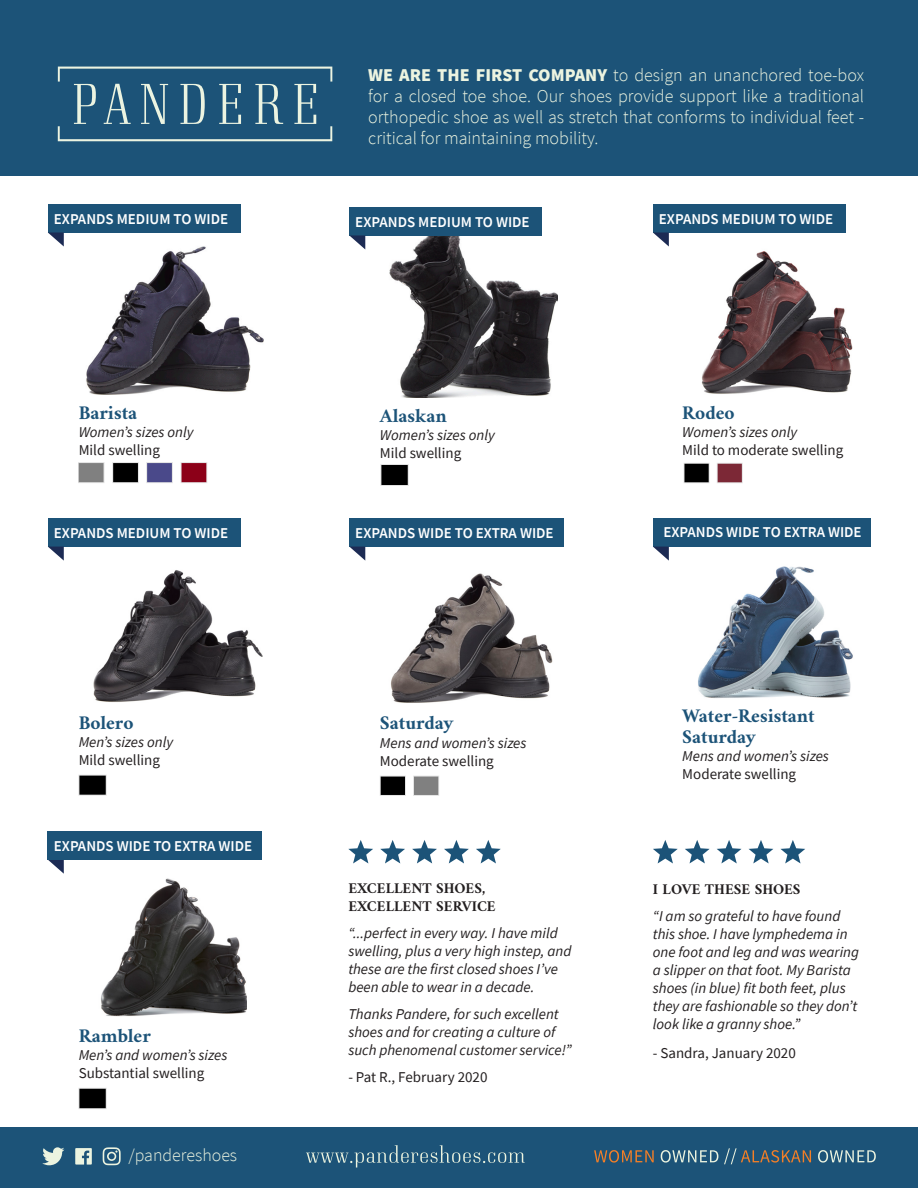
<style>
.page{position:relative;width:918px;height:1188px;background:#fff}
.page>*{position:absolute;margin:0;border:0;box-sizing:border-box;transform-origin:0 0}
.t1{font:700 19.5px "Amiri";color:#1c5378}
.t2{font:300 18px/21px "Source Sans Pro";color:#ecf4e0;text-align:justify}
.t3{font:300 17.7px "Source Sans Pro";color:#ecf4e0}
.t4{font:italic 15px/18px "Source Sans Pro";color:#231f20}
.t5{font:15px "Source Sans Pro";color:#231f20}
.t6{font:600 15px "Source Sans Pro";color:#fff}
.t7{font:700 15px "Amiri";color:#231f20}
.s1{font-weight:900}
</style>
<div class="page">
<div style="left:0;top:0;width:918px;height:176px;background:#1c5378"></div>
<div style="left:0;top:1128px;width:918px;height:60px;background:#1c5378"></div>
<svg style="left:306px;top:1145px;width:219px;height:23px"></svg>
<svg style="left:103px;top:1147px;width:18px;height:18px"></svg>
<svg style="left:75px;top:1148px;width:17px;height:17px"></svg>
<svg style="left:42px;top:1147px;width:22px;height:18px"></svg>
<svg style="left:661px;top:1150px;width:57px;height:13px"></svg>
<svg style="left:594px;top:1150px;width:60px;height:13px"></svg>
<svg style="left:818px;top:1150px;width:58px;height:13px"></svg>
<svg style="left:724px;top:1148px;width:87px;height:16px"></svg>
<svg style="left:58px;top:67px;width:274px;height:74px"></svg>
<img style="left:388px;top:235px;width:169px;height:162px">
<img style="left:380px;top:464px;width:29px;height:22px">
<div style="left:349px;top:207px;width:193px;height:28px;background:#1c5378"></div>
<svg style="left:349px;top:235px;width:16px;height:14px"></svg>
<img style="left:701px;top:251px;width:151px;height:143px">
<div style="left:653px;top:204px;width:193px;height:28px;background:#1c5378"></div>
<svg style="left:653px;top:232px;width:16px;height:15px"></svg>
<img style="left:683px;top:463px;width:60px;height:20px">
<img style="left:86px;top:246px;width:178px;height:149px">
<div style="left:48px;top:204px;width:192px;height:28px;background:#1c5378"></div>
<svg style="left:48px;top:232px;width:16px;height:15px"></svg>
<img style="left:79px;top:462px;width:128px;height:21px">
<img style="left:391px;top:573px;width:162px;height:130px">
<div style="left:349px;top:518px;width:215px;height:29px;background:#1c5378"></div>
<svg style="left:350px;top:547px;width:15px;height:14px"></svg>
<img style="left:380px;top:775px;width:59px;height:21px">
<img style="left:93px;top:570px;width:169px;height:132px">
<div style="left:48px;top:518px;width:192px;height:29px;background:#1c5378"></div>
<svg style="left:48px;top:547px;width:16px;height:14px"></svg>
<img style="left:79px;top:775px;width:28px;height:21px">
<img style="left:101px;top:878px;width:146px;height:139px">
<svg style="left:48px;top:860px;width:16px;height:14px"></svg>
<div style="left:48px;top:831px;width:214px;height:29px;background:#1c5378"></div>
<img style="left:79px;top:1088px;width:28px;height:21px">
<img style="left:698px;top:566px;width:155px;height:132px">
<div style="left:653px;top:518px;width:217px;height:29px;background:#1c5378"></div>
<svg style="left:653px;top:547px;width:16px;height:14px"></svg>
<svg style="left:348px;top:840px;width:25px;height:23px"></svg>
<svg style="left:380px;top:840px;width:25px;height:23px"></svg>
<svg style="left:412px;top:840px;width:25px;height:23px"></svg>
<svg style="left:444px;top:840px;width:25px;height:23px"></svg>
<svg style="left:476px;top:840px;width:25px;height:23px"></svg>
<svg style="left:653px;top:840px;width:25px;height:23px"></svg>
<svg style="left:685px;top:840px;width:25px;height:23px"></svg>
<svg style="left:717px;top:840px;width:25px;height:23px"></svg>
<svg style="left:749px;top:840px;width:24px;height:23px"></svg>
<svg style="left:780px;top:840px;width:25px;height:23px"></svg>
<p class="t6" style="left:54px;top:209px;width:176px">EXPANDS MEDIUM TO WIDE</p>
<p class="t1" style="left:79px;top:401px;width:60px">Barista</p>
<p class="t4" style="left:79px;top:423px;width:116px">Women’s sizes only</p>
<p class="t5" style="left:79px;top:440px;width:83px">Mild swelling</p>
<p class="t6" style="left:54px;top:524px;width:176px">EXPANDS MEDIUM TO WIDE</p>
<p class="t1" style="left:79px;top:710px;width:56px">Bolero</p>
<p class="t4" style="left:79px;top:732px;width:96px">Men’s sizes only</p>
<p class="t5" style="left:79px;top:750px;width:83px">Mild swelling</p>
<p class="t6" style="left:54px;top:837px;width:200px">EXPANDS WIDE TO EXTRA WIDE</p>
<p class="t1" style="left:79px;top:1024px;width:74px">Rambler</p>
<p class="t4" style="left:79px;top:1046px;width:150px">Men’s and women’s sizes</p>
<p class="t5" style="left:79px;top:1063px;width:127px">Substantial swelling</p>
<p class="t3" style="left:128px;top:1144px;width:110px">/pandereshoes</p>
<p class="t2" style="left:368px;top:64px;width:497px"><span class="s1">WE ARE THE FIRST COMPANY</span> to design an unanchored toe-box for a closed toe shoe. Our shoes provide support like a traditional orthopedic shoe as well as stretch that conforms to individual feet - critical for maintaining mobility.</p>
<p class="t6" style="left:355px;top:212px;width:176px">EXPANDS MEDIUM TO WIDE</p>
<p class="t1" style="left:380px;top:404px;width:68px">Alaskan</p>
<p class="t4" style="left:380px;top:426px;width:116px">Women’s sizes only</p>
<p class="t5" style="left:380px;top:443px;width:83px">Mild swelling</p>
<p class="t6" style="left:355px;top:524px;width:200px">EXPANDS WIDE TO EXTRA WIDE</p>
<p class="t1" style="left:380px;top:710px;width:75px">Saturday</p>
<p class="t4" style="left:380px;top:734px;width:148px">Mens and women’s sizes</p>
<p class="t5" style="left:380px;top:752px;width:115px">Moderate swelling</p>
<p class="t7" style="left:348px;top:879px;width:139px">EXCELLENT SHOES,</p>
<p class="t7" style="left:348px;top:897px;width:149px">EXCELLENT SERVICE</p>
<p class="t4" style="left:348px;top:924px;width:225px">“...perfect in every way. I have mild swelling, plus a very high instep, and these are the first closed shoes I’ve been able to wear in a decade.</p>
<p class="t4" style="left:348px;top:1005px;width:225px">Thanks Pandere, for such excellent shoes and for creating a culture of such phenomenal customer service!”</p>
<p class="t5" style="left:348px;top:1068px;width:141px">- Pat R., February 2020</p>
<p class="t6" style="left:659px;top:209px;width:176px">EXPANDS MEDIUM TO WIDE</p>
<p class="t1" style="left:682px;top:401px;width:54px">Rodeo</p>
<p class="t4" style="left:682px;top:423px;width:116px">Women’s sizes only</p>
<p class="t5" style="left:682px;top:440px;width:162px">Mild to moderate swelling</p>
<p class="t6" style="left:663px;top:522px;width:200px">EXPANDS WIDE TO EXTRA WIDE</p>
<p class="t1" style="left:682px;top:704px;width:134px">Water-Resistant</p>
<p class="t1" style="left:682px;top:725px;width:75px">Saturday</p>
<p class="t4" style="left:682px;top:747px;width:148px">Mens and women’s sizes</p>
<p class="t5" style="left:682px;top:765px;width:115px">Moderate swelling</p>
<p class="t7" style="left:653px;top:880px;width:149px">I LOVE THESE SHOES</p>
<p class="t4" style="left:653px;top:907px;width:208px">“I am so grateful to have found this shoe. I have lymphedema in one foot and leg and was wearing a slipper on that foot. My Barista shoes (in blue) fit both feet, plus they are fashionable so they don’t look like a granny shoe.”</p>
<p class="t5" style="left:653px;top:1043px;width:144px">- Sandra, January 2020</p>
</div>
